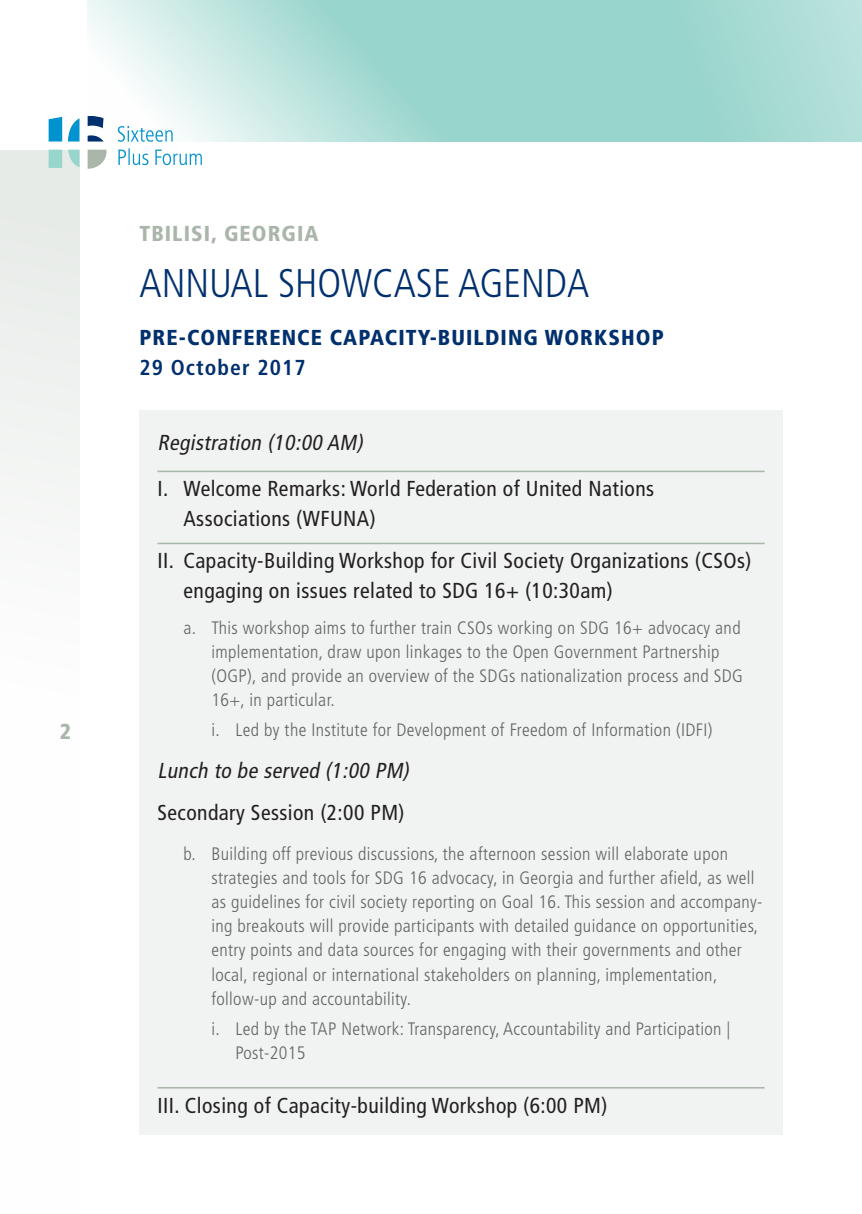
<style>
.page{position:relative;width:862px;height:1214px;background:#fff}
.page>*{position:absolute;margin:0;border:0;box-sizing:border-box;transform-origin:0 0}
.t1{font:300 condensed 40px "Frutiger LT Std";color:#00306d}
.t2{font:condensed 21.6px/30px "Frutiger LT Std";letter-spacing:.02em;color:#231f20}
.t3{font:italic condensed 21.6px "Frutiger LT Std";color:#231f20}
.t4{font:900 condensed 21.6px "Frutiger LT Std";letter-spacing:.05em;color:#00306d}
.t5{font:900 condensed 21.6px "Frutiger LT Std";letter-spacing:.05em;color:#abb6ab}
.t6{font:700 condensed 21.6px "Frutiger LT Std";letter-spacing:.05em;color:#00306d}
.t7{font:300 condensed 18px/24px "Frutiger LT Std";letter-spacing:.02em;color:#636366}
</style>
<div class="page">
<svg style="left:87px;top:0;width:775px;height:141px;background:#afded7"></svg>
<div style="left:0;top:150px;width:79px;height:1063px;background:linear-gradient(to bottom,#eaeeeb,#fff)"></div>
<svg style="left:118px;top:148px;width:84px;height:17px"></svg>
<svg style="left:118px;top:126px;width:55px;height:16px"></svg>
<svg style="left:88px;top:116px;width:16px;height:12px"></svg>
<svg style="left:68px;top:118px;width:11px;height:23px"></svg>
<svg style="left:49px;top:117px;width:13px;height:24px"></svg>
<div style="left:49px;top:150px;width:13px;height:18px;background:#98d5cc"></div>
<svg style="left:68px;top:150px;width:11px;height:17px"></svg>
<svg style="left:88px;top:135px;width:16px;height:6px"></svg>
<svg style="left:88px;top:150px;width:19px;height:19px"></svg>
<div style="left:139px;top:410px;width:643px;height:724px;background:#f0f3f1"></div>
<hr style="left:157px;top:470px;width:607px;height:2px;background:#abb6ab">
<hr style="left:157px;top:542px;width:607px;height:2px;background:#abb6ab">
<hr style="left:157px;top:1086px;width:607px;height:2px;background:#abb6ab">
<p class="t5" style="left:60px;top:718px;width:13px">2</p>
<p class="t5" style="left:139px;top:221px;width:181px">TBILISI, GEORGIA</p>
<p class="t1" style="left:139px;top:261px;width:451px">ANNUAL SHOWCASE AGENDA</p>
<p class="t4" style="left:139px;top:325px;width:526px">PRE-CONFERENCE CAPACITY-BUILDING WORKSHOP</p>
<p class="t6" style="left:139px;top:355px;width:168px">29 October 2017</p>
<p class="t3" style="left:157px;top:430px;width:211px">Registration (10:00 AM)</p>
<p class="t2" style="left:183px;top:474px;width:472px;text-indent:-26px">I. Welcome Remarks: World Federation of United Nations<br>Associations (WFUNA)</p>
<p class="t2" style="left:183px;top:546px;width:569px;text-indent:-26px">II. Capacity-Building Workshop for Civil Society Organizations (CSOs) engaging on issues related to SDG 16+ (10:30am)</p>
<p class="t7" style="left:211px;top:616px;width:533px;text-indent:-28px">a. This workshop aims to further train CSOs working on SDG 16+ advocacy and implementation, draw upon linkages to the Open Government Partnership (OGP), and provide an overview of the SDGs nationalization process and SDG 16+, in particular.</p>
<p class="t7" style="left:211px;top:718px;width:502px">i. Led by the Institute for Development of Freedom of Information (IDFI)</p>
<p class="t3" style="left:157px;top:758px;width:257px">Lunch to be served (1:00 PM)</p>
<p class="t2" style="left:157px;top:798px;width:249px">Secondary Session (2:00 PM)</p>
<p class="t7" style="left:211px;top:842px;width:552px;text-indent:-28px">b. Building off previous discussions, the afternoon session will elaborate upon strategies and tools for SDG 16 advocacy, in Georgia and further afield, as well as guidelines for civil society reporting on Goal 16. This session and accompany&shy;ing breakouts will provide participants with detailed guidance on opportunities, entry points and data sources for engaging with their governments and other local, regional or international stakeholders on planning, implementation, follow-up and accountability.</p>
<p class="t7" style="left:211px;top:1016px;width:520px">i. Led by the TAP Network: Transparency, Accountability and Participation |</p>
<p class="t7" style="left:235px;top:1040px;width:72px">Post-2015</p>
<p class="t2" style="left:157px;top:1090px;width:451px">III. Closing of Capacity-building Workshop (6:00 PM)</p>
</div>
